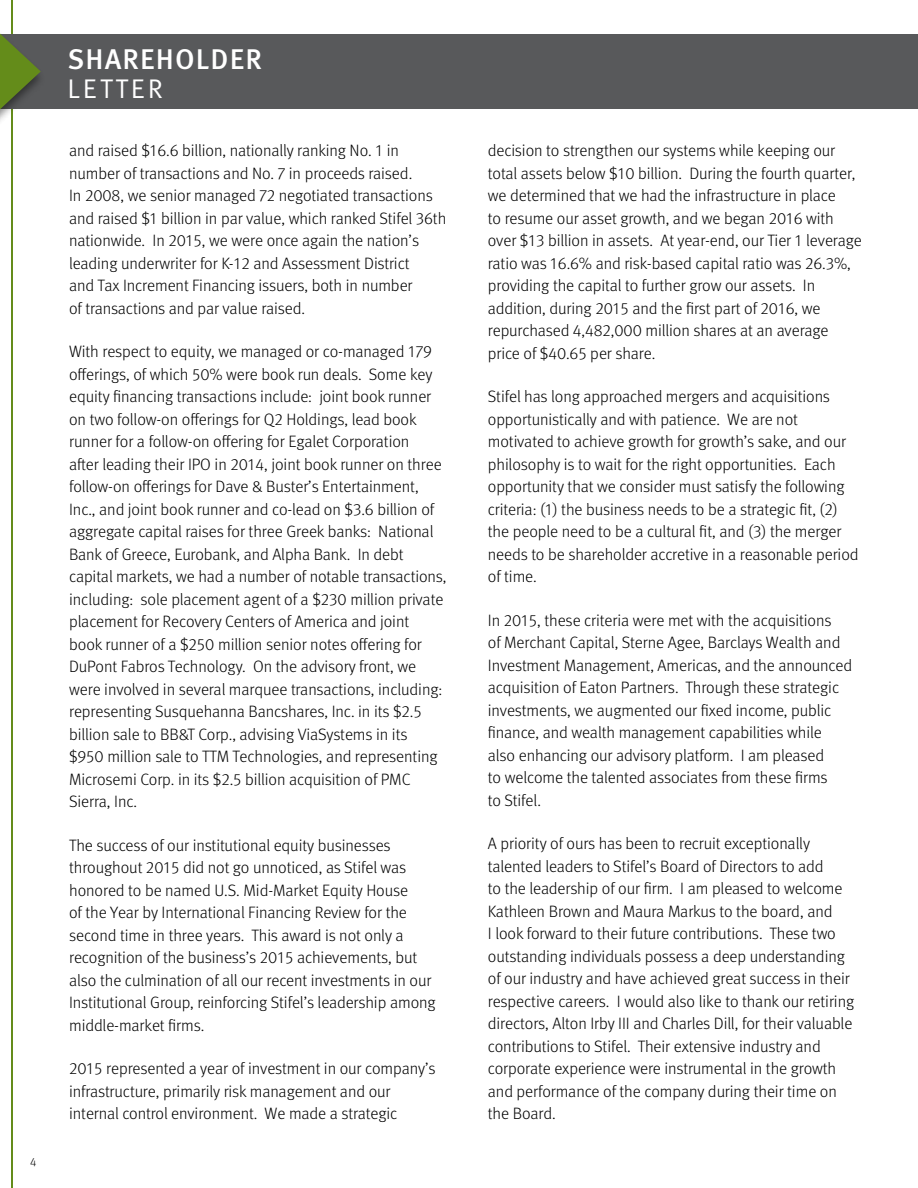
<style>
.page{position:relative;width:918px;height:1188px;background:#fff}
.page>*{position:absolute;margin:0;border:0;box-sizing:border-box;transform-origin:0 0}
.t1{font:500 28.5px "Meta OT";letter-spacing:.04em;color:#fff}
.t2{font:27px "Meta OT Norm";letter-spacing:.11em;color:#fff}
.t3{font:300 16.5px/22.5px "Meta OT";letter-spacing:-.005em;color:#000}
.t4{font:300 12px "Meta OT";color:#000}
</style>
<div class="page">
<hr style="left:11px;top:0;width:2px;height:1188px;background:#648c1a">
<div style="left:1px;top:34px;width:917px;height:75px;background:#58595b"></div>
<div style="left:0;top:23px;width:47px;height:111px;background:#000;opacity:.45"></div>
<svg style="left:0;top:34px;width:41px;height:75px"></svg>
<p class="t4" style="left:30px;top:1155px;width:8px">4</p>
<h1 class="t1" style="left:68px;top:42px;width:196px">SHAREHOLDER</h1>
<h2 class="t2" style="left:68px;top:72px;width:97px">LETTER</h2>
<p class="t3" style="left:69px;top:139px;width:379px">and raised $16.6 billion, nationally ranking No. 1 in number of transactions and No. 7 in proceeds raised.<br>In 2008, we senior managed 72 negotiated transactions and raised $1 billion in par value, which ranked Stifel 36th nationwide. In 2015, we were once again the nation’s leading underwriter for K-12 and Assessment District<br>and Tax Increment Financing issuers, both in number<br>of transactions and par value raised.</p>
<p class="t3" style="left:69px;top:340px;width:379px">With respect to equity, we managed or co-managed 179 offerings, of which 50% were book run deals. Some key equity financing transactions include: joint book runner on two follow-on offerings for Q2 Holdings, lead book runner for a follow-on offering for Egalet Corporation<br>after leading their IPO in 2014, joint book runner on three follow-on offerings for Dave &amp; Buster’s Entertainment, Inc., and joint book runner and co-lead on $3.6 billion of aggregate capital raises for three Greek banks: National Bank of Greece, Eurobank, and Alpha Bank. In debt capital markets, we had a number of notable transactions, including: sole placement agent of a $230 million private placement for Recovery Centers of America and joint<br>book runner of a $250 million senior notes offering for DuPont Fabros Technology. On the advisory front, we were involved in several marquee transactions, including: representing Susquehanna Bancshares, Inc. in its $2.5 billion sale to BB&amp;T Corp., advising ViaSystems in its<br>$950 million sale to TTM Technologies, and representing Microsemi Corp. in its $2.5 billion acquisition of PMC Sierra, Inc.</p>
<p class="t3" style="left:69px;top:834px;width:368px">The success of our institutional equity businesses throughout 2015 did not go unnoticed, as Stifel was honored to be named U.S. Mid-Market Equity House<br>of the Year by International Financing Review for the second time in three years. This award is not only a recognition of the business’s 2015 achievements, but also the culmination of all our recent investments in our Institutional Group, reinforcing Stifel’s leadership among middle-market firms.</p>
<p class="t3" style="left:69px;top:1058px;width:368px">2015 represented a year of investment in our company’s infrastructure, primarily risk management and our internal control environment. We made a strategic</p>
<p class="t3" style="left:488px;top:140px;width:376px">decision to strengthen our systems while keeping our total assets below $10 billion. During the fourth quarter, we determined that we had the infrastructure in place<br>to resume our asset growth, and we began 2016 with over $13 billion in assets. At year-end, our Tier 1 leverage ratio was 16.6% and risk-based capital ratio was 26.3%, providing the capital to further grow our assets. In addition, during 2015 and the first part of 2016, we repurchased 4,482,000 million shares at an average price of $40.65 per share.</p>
<p class="t3" style="left:488px;top:386px;width:372px">Stifel has long approached mergers and acquisitions opportunistically and with patience. We are not motivated to achieve growth for growth’s sake, and our philosophy is to wait for the right opportunities. Each opportunity that we consider must satisfy the following criteria: (1) the business needs to be a strategic fit, (2) the people need to be a cultural fit, and (3) the merger needs to be shareholder accretive in a reasonable period of time.</p>
<p class="t3" style="left:488px;top:609px;width:366px">In 2015, these criteria were met with the acquisitions<br>of Merchant Capital, Sterne Agee, Barclays Wealth and Investment Management, Americas, and the announced acquisition of Eaton Partners. Through these strategic investments, we augmented our fixed income, public finance, and wealth management capabilities while also enhancing our advisory platform. I am pleased<br>to welcome the talented associates from these firms<br>to Stifel.</p>
<p class="t3" style="left:488px;top:833px;width:368px">A priority of ours has been to recruit exceptionally talented leaders to Stifel’s Board of Directors to add<br>to the leadership of our firm. I am pleased to welcome Kathleen Brown and Maura Markus to the board, and<br>I look forward to their future contributions. These two outstanding individuals possess a deep understanding of our industry and have achieved great success in their respective careers. I would also like to thank our retiring directors, Alton Irby III and Charles Dill, for their valuable contributions to Stifel. Their extensive industry and corporate experience were instrumental in the growth and performance of the company during their time on the Board.</p>
</div>
